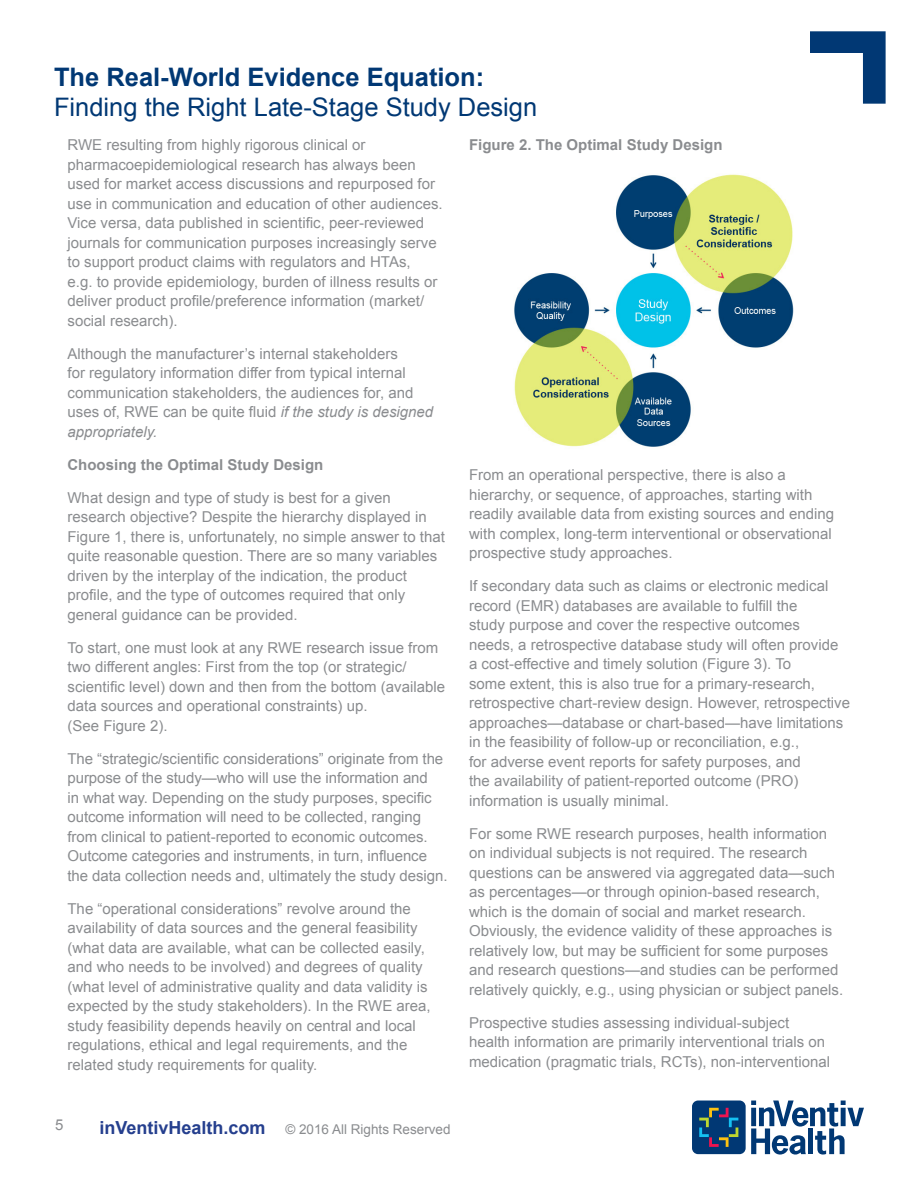
<style>
.page{position:relative;width:918px;height:1188px;background:#fff}
.page>*{position:absolute;margin:0;border:0;box-sizing:border-box;transform-origin:0 0}
.t1{font:25.5px "Arial";color:#013874}
.t2{font:700 25.5px "Arial";color:#013874}
.Body_Copy{font:15px/19.5px "Arial";color:#8a8c8f}
.Body_Copy-2{font:700 15px "Arial";color:#8a8c8f}
.t3{font:13.5px "Arial";color:#8a8c8f}
.s1{font-style:italic}
.s2{font-weight:700;font-size:18px;color:#253f8e}
</style>
<div class="page">
<svg style="left:751px;top:1101px;width:113px;height:54px"></svg>
<div style="left:692px;top:1101px;width:54px;height:53px;background:#013874;border-radius:6px"></div>
<svg style="left:699px;top:1108px;width:39px;height:39px"></svg>
<svg style="left:810px;top:31px;width:76px;height:73px"></svg>
<img style="left:514px;top:174px;width:280px;height:273px">
<h1 class="t2" style="left:54px;top:60px;width:432px">The Real-World Evidence Equation:</h1>
<h1 class="t1" style="left:54px;top:90px;width:485px">Finding the Right Late-Stage Study Design</h1>
<p class="Body_Copy" style="left:68px;top:136px;width:377px">RWE resulting from highly rigorous clinical or pharmacoepidemiological research has always been used for market access discussions and repurposed for use in communication and education of other audiences.<br>Vice versa, data published in scientific, peer-reviewed journals for communication purposes increasingly serve to support product claims with regulators and HTAs,<br>e.g. to provide epidemiology, burden of illness results or deliver product profile/preference information (market/ social research).</p>
<p class="Body_Copy" style="left:68px;top:344px;width:367px">Although the manufacturer’s internal stakeholders<br>for regulatory information differ from typical internal communication stakeholders, the audiences for, and uses of, RWE can be quite fluid <span class="s1">if the study is designed appropriately.</span></p>
<p class="Body_Copy-2" style="left:68px;top:455px;width:257px">Choosing the Optimal Study Design</p>
<p class="Body_Copy" style="left:68px;top:488px;width:379px">What design and type of study is best for a given research objective? Despite the hierarchy displayed in Figure 1, there is, unfortunately, no simple answer to that quite reasonable question. There are so many variables driven by the interplay of the indication, the product profile, and the type of outcomes required that only general guidance can be provided.</p>
<p class="Body_Copy" style="left:68px;top:638px;width:379px">To start, one must look at any RWE research issue from two different angles: First from the top (or strategic/ scientific level) down and then from the bottom (available data sources and operational constraints) up.<br>(See Figure 2).</p>
<p class="Body_Copy" style="left:68px;top:749px;width:382px">The “strategic/scientific considerations” originate from the purpose of the study—who will use the information and<br>in what way. Depending on the study purposes, specific outcome information will need to be collected, ranging from clinical to patient-reported to economic outcomes.<br>Outcome categories and instruments, in turn, influence the data collection needs and, ultimately the study design.</p>
<p class="Body_Copy" style="left:68px;top:899px;width:365px">The “operational considerations” revolve around the availability of data sources and the general feasibility (what data are available, what can be collected easily, and who needs to be involved) and degrees of quality (what level of administrative quality and data validity is expected by the study stakeholders). In the RWE area, study feasibility depends heavily on central and local regulations, ethical and legal requirements, and the related study requirements for quality.</p>
<p class="Body_Copy-2" style="left:469px;top:135px;width:255px">Figure 2. The Optimal Study Design</p>
<p class="Body_Copy" style="left:469px;top:466px;width:367px">From an operational perspective, there is also a hierarchy, or sequence, of approaches, starting with readily available data from existing sources and ending with complex, long-term interventional or observational prospective study approaches.</p>
<p class="Body_Copy" style="left:469px;top:577px;width:382px">If secondary data such as claims or electronic medical record (EMR) databases are available to fulfill the<br>study purpose and cover the respective outcomes<br>needs, a retrospective database study will often provide a cost-effective and timely solution (Figure 3). To<br>some extent, this is also true for a primary-research, retrospective chart-review design. However, retrospective approaches—database or chart-based—have limitations in the feasibility of follow-up or reconciliation, e.g.,<br>for adverse event reports for safety purposes, and<br>the availability of patient-reported outcome (PRO) information is usually minimal.</p>
<p class="Body_Copy" style="left:469px;top:824px;width:376px">For some RWE research purposes, health information on individual subjects is not required. The research questions can be answered via aggregated data—such as percentages—or through opinion-based research, which is the domain of social and market research.<br>Obviously, the evidence validity of these approaches is relatively low, but may be sufficient for some purposes and research questions—and studies can be performed relatively quickly, e.g., using physician or subject panels.</p>
<p class="Body_Copy" style="left:469px;top:1013px;width:362px">Prospective studies assessing individual-subject health information are primarily interventional trials on medication (pragmatic trials, RCTs), non-interventional</p>
<p class="Body_Copy" style="left:55px;top:1116px;width:10px">5</p>
<p class="t3" style="left:99px;top:1120px;width:353px"><span class="s2">inVentivHealth.com</span> © 2016 All Rights Reserved</p>
</div>
